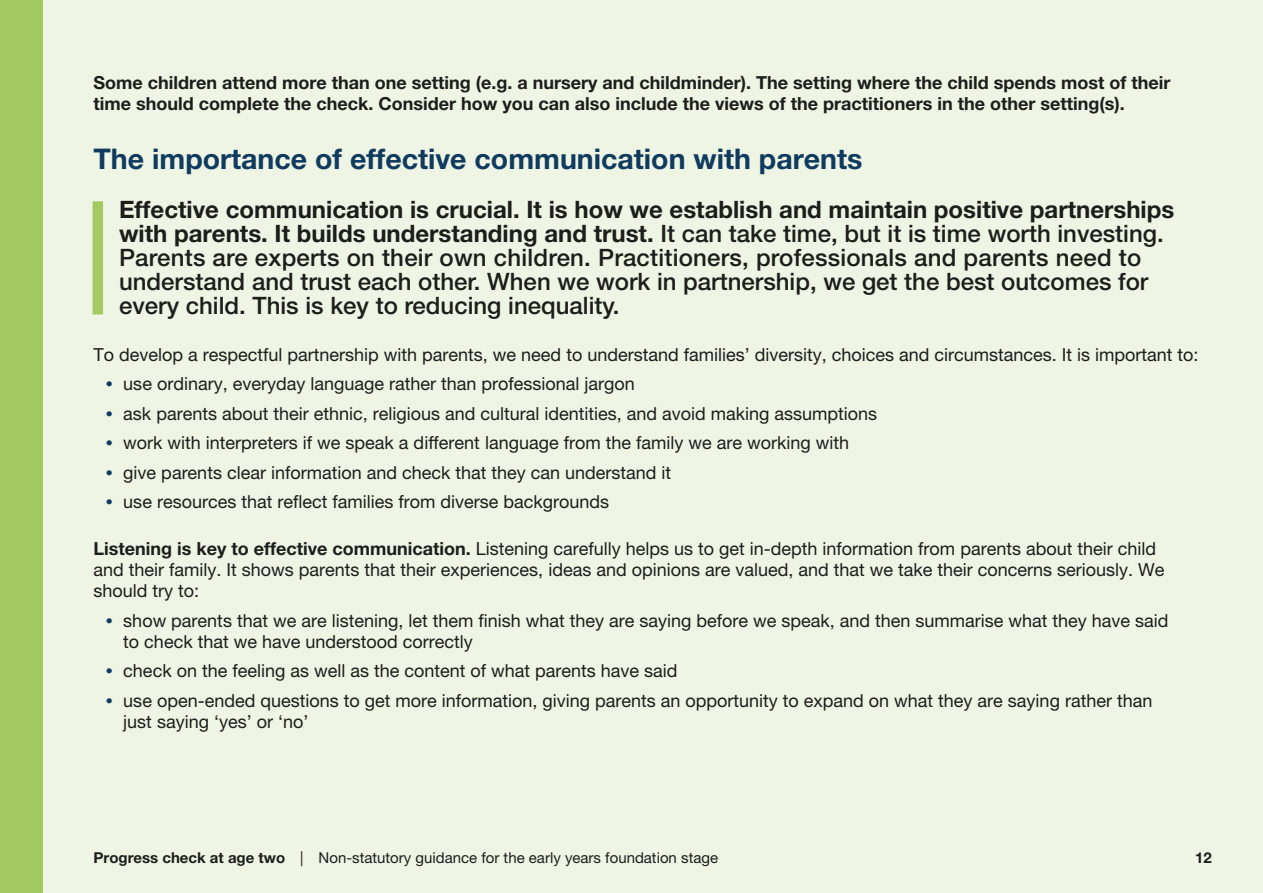
<style>
.page{position:relative;width:1263px;height:893px;background:#eef5e4}
.page>*{position:absolute;margin:0;border:0;box-sizing:border-box;transform-origin:0 0}
.H3_Hdr_19_22_bold_D{font:700 28.5px "Helvetica Neue LT Pro";color:#103a5e}
.Standfirst_-_Green_1{font:500 24px/24px "Helvetica Neue LT Pro";color:#1d1d1b}
.Body_12_14_roman_BLK{font:18px/21px "Helvetica Neue LT Pro";color:#1d1d1b}
.Body_12_14_roman_BLK-2{font:700 18px/21px "Helvetica Neue LT Pro";color:#1d1d1b}
.t1{font:15px "Helvetica Neue LT Pro Roman 2";color:#1d1d1b}
.t2{font:700 15px "Helvetica Neue LT Pro";color:#1d1d1b}
.s1{font-weight:700}
.s2{font-family:"Arial";font-weight:700;color:#103a5e}
.s3{font-family:"Helvetica Neue LT Pro Bd 2"}
</style>
<div class="page">
<div style="left:93px;top:201px;width:10px;height:113px;background:#a3c963"></div>
<div style="left:0;top:0;width:43px;height:893px;background:#a3c963"></div>
<p class="Body_12_14_roman_BLK-2" style="left:94px;top:72px;width:1078px">Some children attend more than one setting (e.g. a nursery and childminder). The setting where the child spends most of their time should complete the check. Consider how you can also include the views of the practitioners in the other setting(s).</p>
<h3 class="H3_Hdr_19_22_bold_D" style="left:94px;top:141px;width:770px">The importance of effective communication with parents</h3>
<p class="Standfirst_-_Green_1" style="left:119px;top:198px;width:1057px"><span class="s1">Effective communication is crucial. It is how we establish and maintain positive partnerships with parents. It builds understanding and trust.</span> It can take time, but it is time worth investing.<br>Parents are experts on their own children. Practitioners, professionals and parents need to understand and trust each other. When we work in partnership, we get the best outcomes for every child. This is key to reducing inequality.</p>
<p class="Body_12_14_roman_BLK" style="left:94px;top:344px;width:1106px">To develop a respectful partnership with parents, we need to understand families’ diversity, choices and circumstances. It is important to:</p>
<p class="Body_12_14_roman_BLK" style="left:106px;top:373px;width:530px"><span class="s2">•</span> use ordinary, everyday language rather than professional jargon</p>
<p class="Body_12_14_roman_BLK" style="left:106px;top:403px;width:772px"><span class="s2">•</span> ask parents about their ethnic, religious and cultural identities, and avoid making assumptions</p>
<p class="Body_12_14_roman_BLK" style="left:106px;top:432px;width:744px"><span class="s2">•</span> work with interpreters if we speak a different language from the family we are working with</p>
<p class="Body_12_14_roman_BLK" style="left:106px;top:462px;width:566px"><span class="s2">•</span> give parents clear information and check that they can understand it</p>
<p class="Body_12_14_roman_BLK" style="left:106px;top:491px;width:504px"><span class="s2">•</span> use resources that reflect families from diverse backgrounds</p>
<p class="Body_12_14_roman_BLK" style="left:94px;top:538px;width:1072px"><span class="s1">Listening is key to effective communication.</span> Listening carefully helps us to get in-depth information from parents about their child and their family. It shows parents that their experiences, ideas and opinions are valued, and that we take their concerns seriously. We should try to:</p>
<p class="Body_12_14_roman_BLK" style="left:123px;top:609px;width:1047px;text-indent:-17px"><span class="s2">•</span> show parents that we are listening, let them finish what they are saying before we speak, and then summarise what they have said to check that we have understood correctly</p>
<p class="Body_12_14_roman_BLK" style="left:106px;top:660px;width:573px"><span class="s2">•</span> check on the feeling as well as the content of what parents have said</p>
<p class="Body_12_14_roman_BLK" style="left:123px;top:689px;width:1030px;text-indent:-17px"><span class="s2">•</span> use open-ended questions to get more information, giving parents an opportunity to expand on what they are saying rather than just saying ‘yes’ or ‘no’</p>
<p class="t1" style="left:94px;top:849px;width:626px"><span class="s3">Progress check at age two</span> | Non-statutory guidance for the early years foundation stage</p>
<p class="t2" style="left:1195px;top:849px;width:18px">12</p>
</div>
